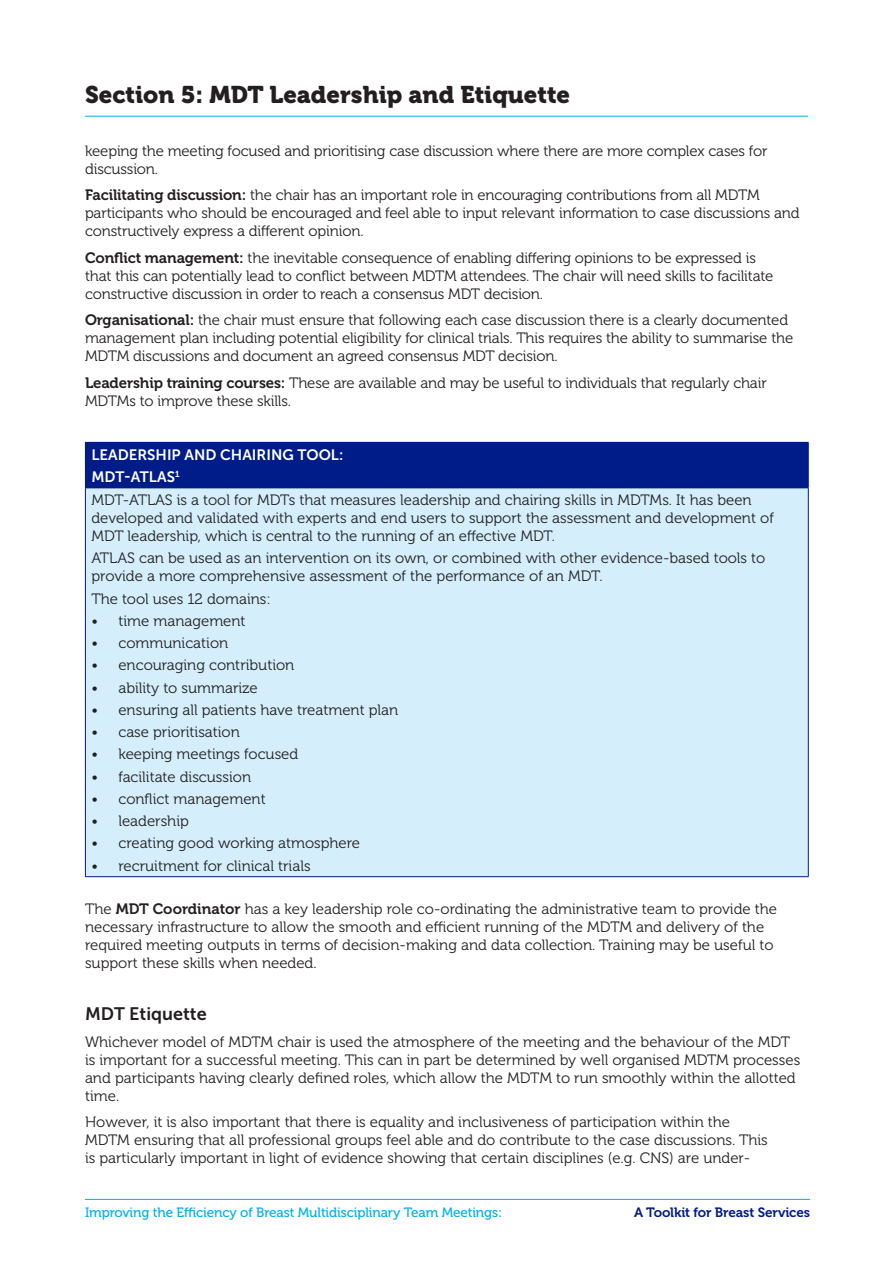
<style>
.page{position:relative;width:893px;height:1263px;background:#fff}
.page>*{position:absolute;margin:0;border:0;box-sizing:border-box;transform-origin:0 0}
.t1{font:24px "Museo 900";color:#231f20}
.Signature{font:18px "Museo Sans 700";color:#231f20}
.General_text{font:15px/18px "Museo 300";color:#231f20}
.Signature-2{font:15px "Museo Sans 700";color:#fff}
.t2{font:13.5px "Museo 500";letter-spacing:-.01em;color:#00aeef}
.t3{font:13.5px "Museo 700";letter-spacing:-.01em;color:#001c88}
.s1{font-family:"Museo 700"}
</style>
<div class="page">
<hr style="left:85px;top:116px;width:723px;height:1px;background:#00aeef">
<hr style="left:85px;top:1199px;width:725px;height:1px;background:#00aeef">
<div style="left:85px;top:442px;width:723px;height:46px;background:#001c88"></div>
<div style="left:85px;top:488px;width:723px;height:389px;background:#d4effb"></div>
<hr style="left:85px;top:442px;width:724px;height:1px;background:#001c88">
<hr style="left:808px;top:443px;width:1px;height:44px;background:#001c88">
<hr style="left:85px;top:487px;width:724px;height:1px;background:#001c88">
<hr style="left:85px;top:488px;width:1px;height:388px;background:#001c88">
<hr style="left:808px;top:488px;width:1px;height:388px;background:#001c88">
<hr style="left:85px;top:876px;width:724px;height:1px;background:#001c88">
<h1 class="t1" style="left:85px;top:81px;width:486px">Section 5: MDT Leadership and Etiquette</h1>
<p class="General_text" style="left:85px;top:142px;width:684px">keeping the meeting focused and prioritising case discussion where there are more complex cases for discussion.</p>
<p class="General_text" style="left:85px;top:186px;width:716px"><span class="s1">Facilitating discussion:</span> the chair has an important role in encouraging contributions from all MDTM participants who should be encouraged and feel able to input relevant information to case discussions and constructively express a different opinion.</p>
<p class="General_text" style="left:85px;top:249px;width:690px"><span class="s1">Conflict management:</span> the inevitable consequence of enabling differing opinions to be expressed is that this can potentially lead to conflict between MDTM attendees. The chair will need skills to facilitate constructive discussion in order to reach a consensus MDT decision.</p>
<p class="General_text" style="left:85px;top:311px;width:710px"><span class="s1">Organisational:</span> the chair must ensure that following each case discussion there is a clearly documented management plan including potential eligibility for clinical trials. This requires the ability to summarise the<br>MDTM discussions and document an agreed consensus MDT decision.</p>
<p class="General_text" style="left:85px;top:374px;width:683px"><span class="s1">Leadership training courses:</span> These are available and may be useful to individuals that regularly chair<br>MDTMs to improve these skills.</p>
<p class="Signature-2" style="left:91px;top:446px;width:253px">LEADERSHIP AND CHAIRING TOOL:</p>
<p class="Signature-2" style="left:91px;top:468px;width:90px">MDT-ATLAS<sup>1</sup></p>
<p class="General_text" style="left:91px;top:491px;width:684px">MDT-ATLAS is a tool for MDTs that measures leadership and chairing skills in MDTMs. It has been developed and validated with experts and end users to support the assessment and development of<br>MDT leadership, which is central to the running of an effective MDT.</p>
<p class="General_text" style="left:91px;top:549px;width:675px">ATLAS can be used as an intervention on its own, or combined with other evidence-based tools to provide a more comprehensive assessment of the performance of an MDT.</p>
<p class="General_text" style="left:91px;top:590px;width:181px">The tool uses 12 domains:</p>
<p class="General_text" style="left:91px;top:612px;width:156px">• time management</p>
<p class="General_text" style="left:91px;top:634px;width:138px">• communication</p>
<p class="General_text" style="left:91px;top:656px;width:204px">• encouraging contribution</p>
<p class="General_text" style="left:91px;top:679px;width:168px">• ability to summarize</p>
<p class="General_text" style="left:91px;top:701px;width:308px">• ensuring all patients have treatment plan</p>
<p class="General_text" style="left:91px;top:723px;width:150px">• case prioritisation</p>
<p class="General_text" style="left:91px;top:745px;width:208px">• keeping meetings focused</p>
<p class="General_text" style="left:91px;top:768px;width:161px">• facilitate discussion</p>
<p class="General_text" style="left:91px;top:790px;width:176px">• conflict management</p>
<p class="General_text" style="left:91px;top:812px;width:99px">• leadership</p>
<p class="General_text" style="left:91px;top:834px;width:270px">• creating good working atmosphere</p>
<p class="General_text" style="left:91px;top:857px;width:221px">• recruitment for clinical trials</p>
<p class="General_text" style="left:85px;top:900px;width:693px">The <span class="s1">MDT Coordinator</span> has a key leadership role co-ordinating the administrative team to provide the necessary infrastructure to allow the smooth and efficient running of the MDTM and delivery of the required meeting outputs in terms of decision-making and data collection. Training may be useful to support these skills when needed.</p>
<p class="Signature" style="left:85px;top:1004px;width:123px">MDT Etiquette</p>
<p class="General_text" style="left:85px;top:1033px;width:717px">Whichever model of MDTM chair is used the atmosphere of the meeting and the behaviour of the MDT is important for a successful meeting. This can in part be determined by well organised MDTM processes and participants having clearly defined roles, which allow the MDTM to run smoothly within the allotted time.</p>
<p class="General_text" style="left:85px;top:1113px;width:684px">However, it is also important that there is equality and inclusiveness of participation within the<br>MDTM ensuring that all professional groups feel able and do contribute to the case discussions. This is particularly important in light of evidence showing that certain disciplines (e.g. CNS) are under-</p>
<p class="t2" style="left:85px;top:1205px;width:419px">Improving the Efficiency of Breast Multidisciplinary Team Meetings:</p>
<p class="t3" style="left:634px;top:1204px;width:178px">A Toolkit for Breast Services</p>
</div>
